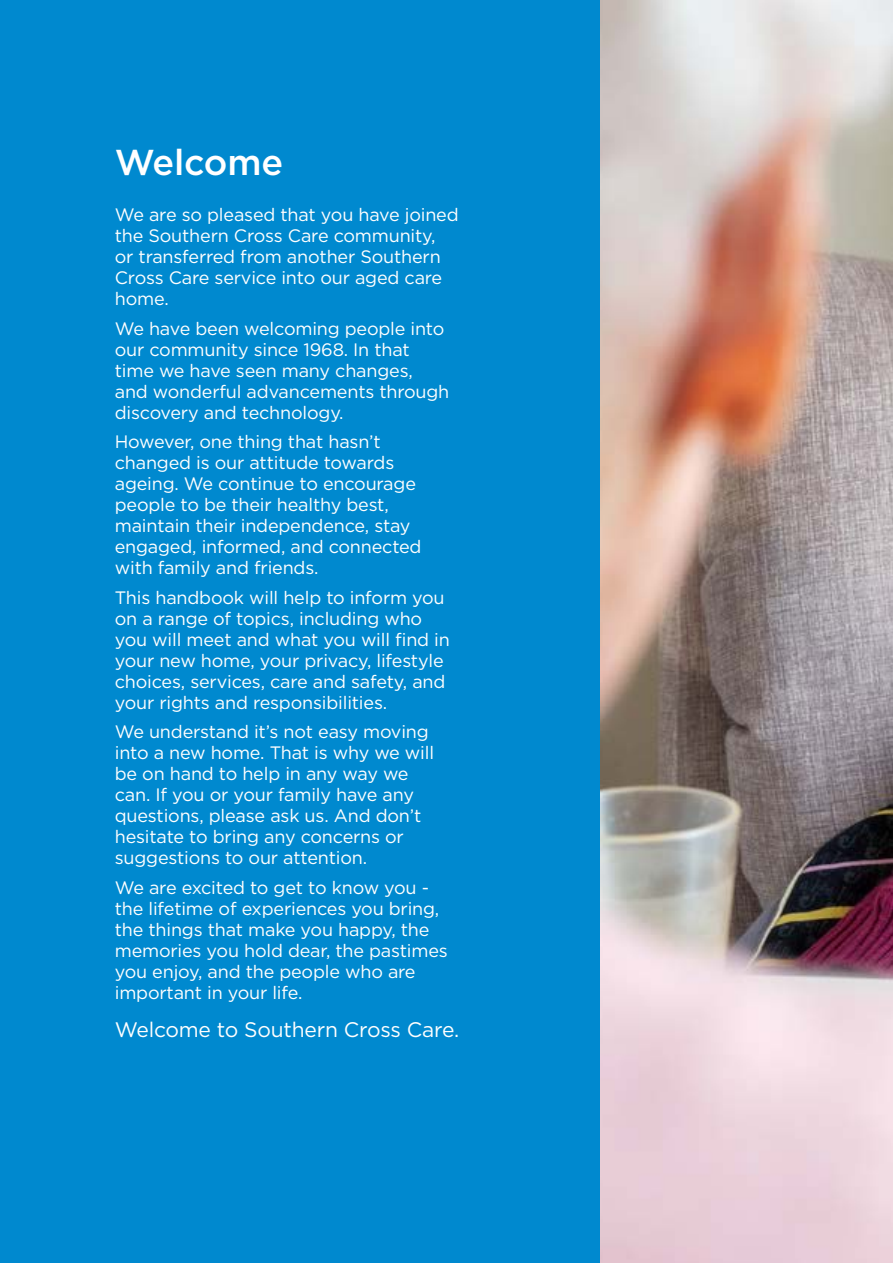
<style>
.page{position:relative;width:893px;height:1263px;background:#fff}
.page>*{position:absolute;margin:0;border:0;box-sizing:border-box;transform-origin:0 0}
.t1{font:500 36px "Gotham";letter-spacing:-.005em;color:#fff}
.t2{font:21px "Gotham";letter-spacing:-.01em;color:#fff}
.t3{font:18px/21px "Gotham";letter-spacing:-.01em;color:#fff}
</style>
<div class="page">
<img style="left:600px;top:0;width:293px;height:1263px">
<div style="left:0;top:0;width:600px;height:1263px;background:#0089cf"></div>
<h1 class="t1" style="left:115px;top:139px;width:170px">Welcome</h1>
<p class="t3" style="left:115px;top:204px;width:345px">We are so pleased that you have joined the Southern Cross Care community, or transferred from another Southern<br>Cross Care service into our aged care home.</p>
<p class="t3" style="left:115px;top:317px;width:336px">We have been welcoming people into our community since 1968. In that time we have seen many changes, and wonderful advancements through discovery and technology.</p>
<p class="t3" style="left:115px;top:431px;width:308px">However, one thing that hasn’t changed is our attitude towards ageing. We continue to encourage people to be their healthy best, maintain their independence, stay engaged, informed, and connected with family and friends.</p>
<p class="t3" style="left:115px;top:586px;width:337px">This handbook will help to inform you on a range of topics, including who you will meet and what you will find in your new home, your privacy, lifestyle choices, services, care and safety, and your rights and responsibilities.</p>
<p class="t3" style="left:115px;top:721px;width:321px">We understand it’s not easy moving into a new home. That is why we will be on hand to help in any way we can. If you or your family have any questions, please ask us. And don’t hesitate to bring any concerns or suggestions to our attention.</p>
<p class="t3" style="left:115px;top:876px;width:334px">We are excited to get to know you - the lifetime of experiences you bring, the things that make you happy, the memories you hold dear, the pastimes you enjoy, and the people who are important in your life.</p>
<p class="t2" style="left:115px;top:1016px;width:346px">Welcome to Southern Cross Care.</p>
</div>
